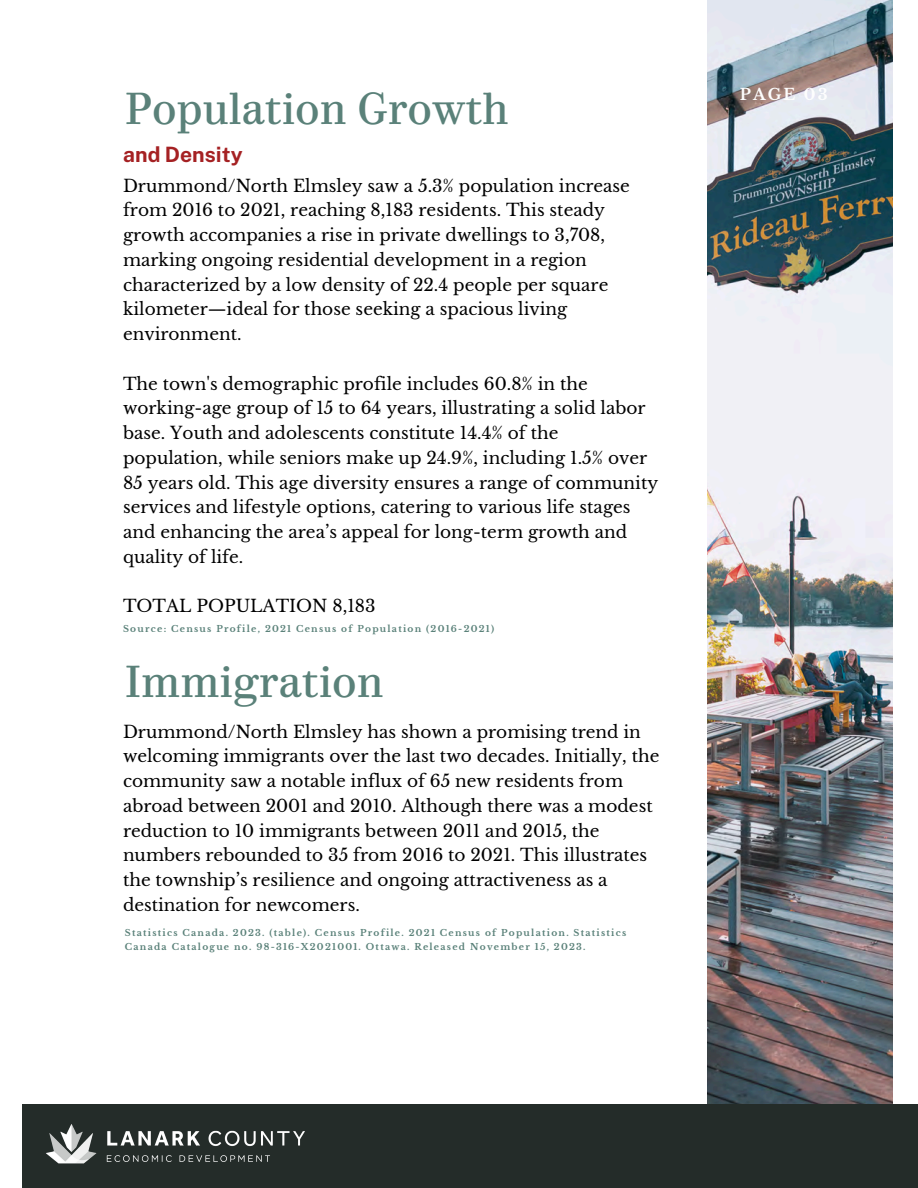
<style>
.page{position:relative;width:918px;height:1188px;background:#fff}
.page>*{position:absolute;margin:0;border:0;box-sizing:border-box;transform-origin:0 0}
.t1{font:42.3px "Parmigiano Piccolo HL";color:#5a8179}
.t2{font:700 21.15px "Public Sans";color:#a52123}
.t3{font:16.95px/24.8px "Libre Baskerville";color:#000}
.t4{font:700 15.6px "Libre Baskerville";letter-spacing:.14em;color:#fefefe}
.t5{font:700 9px/13.5px "Libre Baskerville";letter-spacing:.14em;color:#5a8179}
</style>
<div class="page">
<img style="left:707px;top:0;width:186px;height:1104px">
<div style="left:23px;top:1104px;width:895px;height:84px;background:#242c29"></div>
<img style="left:46px;top:1124px;width:259px;height:40px">
<h5 class="t1" style="left:125px;top:82px;width:385px">Population Growth</h5>
<h1 class="t2" style="left:123px;top:142px;width:121px">and Density</h1>
<h3 class="t3" style="left:123px;top:173px;width:509px">Drummond/North Elmsley saw a 5.3% population increase from 2016 to 2021, reaching 8,183 residents. This steady growth accompanies a rise in private dwellings to 3,708, marking ongoing residential development in a region characterized by a low density of 22.4 people per square kilometer—ideal for those seeking a spacious living environment.</h3>
<h2 class="t3" style="left:123px;top:371px;width:537px">The town's demographic profile includes 60.8% in the working-age group of 15 to 64 years, illustrating a solid labor base. Youth and adolescents constitute 14.4% of the population, while seniors make up 24.9%, including 1.5% over 85 years old. This age diversity ensures a range of community services and lifestyle options, catering to various life stages and enhancing the area’s appeal for long-term growth and quality of life.</h2>
<h5 class="t3" style="left:123px;top:594px;width:254px">TOTAL POPULATION 8,183</h5>
<h5 class="t5" style="left:123px;top:622px;width:373px">Source: Census Profile, 2021 Census of Population (2016-2021)</h5>
<h1 class="t1" style="left:125px;top:655px;width:260px">Immigration</h1>
<p class="t3" style="left:123px;top:719px;width:538px">Drummond/North Elmsley has shown a promising trend in welcoming immigrants over the last two decades. Initially, the community saw a notable influx of 65 new residents from abroad between 2001 and 2010. Although there was a modest reduction to 10 immigrants between 2011 and 2015, the numbers rebounded to 35 from 2016 to 2021. This illustrates the township’s resilience and ongoing attractiveness as a destination for newcomers.</p>
<p class="t5" style="left:125px;top:927px;width:503px">Statistics Canada. 2023. (table). Census Profile. 2021 Census of Population. Statistics<br>Canada Catalogue no. 98-316-X2021001. Ottawa. Released November 15, 2023.</p>
<p class="t4" style="left:740px;top:85px;width:90px">PAGE 03</p>
</div>
